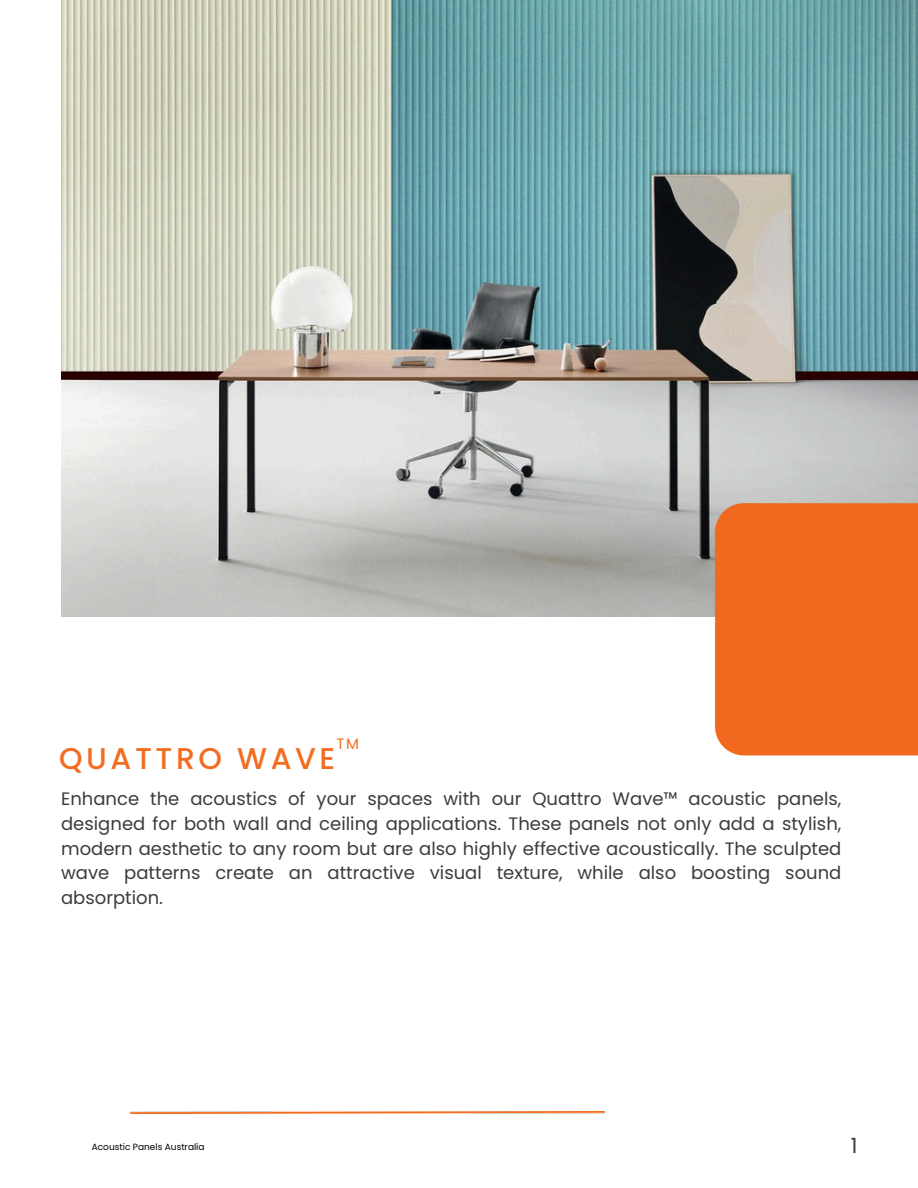
<style>
.page{position:relative;width:918px;height:1188px;background:#fff}
.page>*{position:absolute;margin:0;border:0;box-sizing:border-box;transform-origin:0 0}
.t1{font:500 30px "Poppins";letter-spacing:.12em;color:#f36d21}
.t2{font:21px "Poppins";color:#3c3c3c}
.t3{font:18px/24.8px "Poppins";color:#3c3c3c;text-align:justify}
.t4{font:15px "Poppins";color:#f36d21}
.t5{font:9px "Poppins";color:#000}
</style>
<div class="page">
<img style="left:130px;top:1111px;width:475px;height:3px">
<img style="left:61px;top:0;width:857px;height:617px">
<img style="left:283px;top:188px;width:635px;height:568px">
<h2 class="t4" style="left:336px;top:733px;width:24px">TM</h2>
<h1 class="t1" style="left:59px;top:738px;width:278px">QUATTRO WAVE</h1>
<p class="t3" style="left:61px;top:787px;width:782px">Enhance the acoustics of your spaces with our Quattro Wave™ acoustic panels, designed for both wall and ceiling applications. These panels not only add a stylish, modern aesthetic to any room but are also highly effective acoustically. The sculpted wave patterns create an attractive visual texture, while also boosting sound absorption.</p>
<p class="t5" style="left:92px;top:1140px;width:114px">Acoustic Panels Australia</p>
<h3 class="t2" style="left:851px;top:1131px;width:8px">1</h3>
</div>
